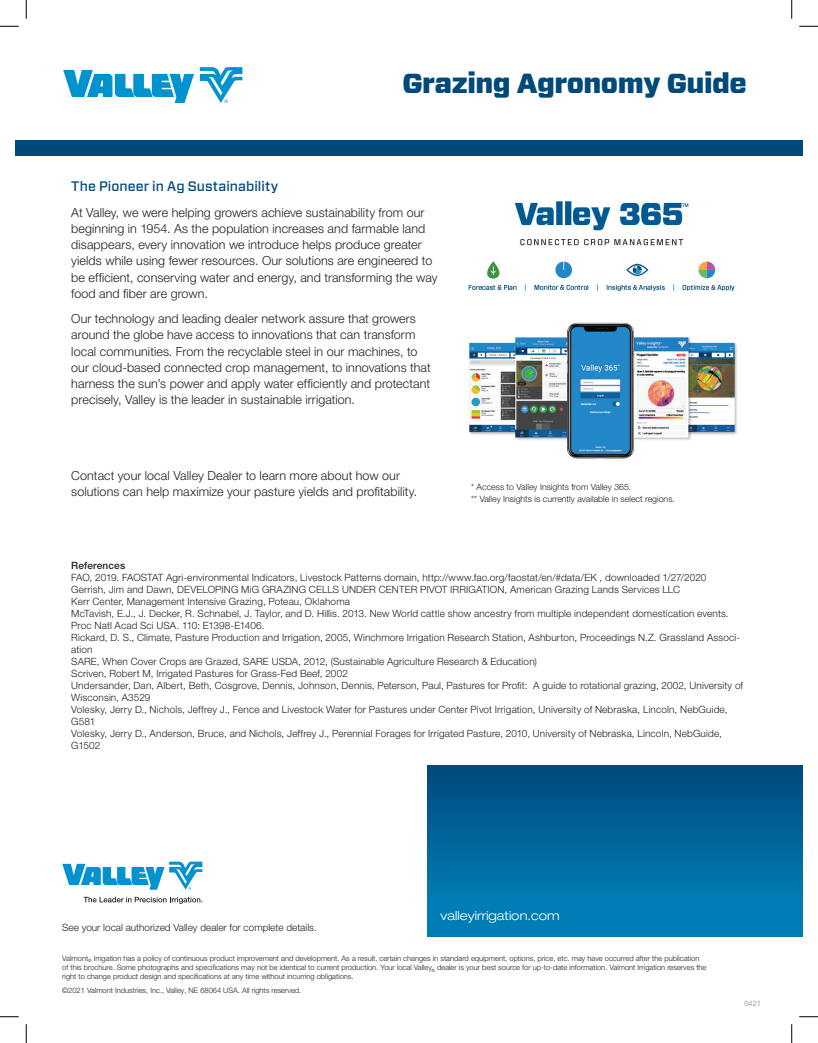
<style>
.page{position:relative;width:818px;height:1043px;background:#fff}
.page>*{position:absolute;margin:0;border:0;box-sizing:border-box;transform-origin:0 0}
.t1{font:900 27.5px "Forza";letter-spacing:-.02em;color:#00497b}
.t2{font:500 13.75px "Forza";color:#00497b}
.t3{font:300 12.5px/16.2px "Helvetica Neue LT Pro";letter-spacing:.005em;color:#231f20}
.t4{font:300 expanded 12.5px "Helvetica Neue LT Pro";color:#fff}
.t5{font:300 10px/12px "Helvetica Neue LT Pro";letter-spacing:.015em;color:#231f20}
.t6{font:500 10px "Helvetica Neue LT Pro";letter-spacing:.015em;color:#231f20}
.bullet{font:300 8.75px "Helvetica Neue LT Pro";color:#231f20}
.t7{font:300 7.5px/9px "Helvetica Neue LT Pro";color:#231f20}
.t8{font:300 7.5px "Helvetica Neue LT Pro";color:#808285}
</style>
<div class="page">
<img style="left:468px;top:201px;width:269px;height:258px">
<svg style="left:200px;top:67px;width:42px;height:36px"></svg>
<svg style="left:63px;top:70px;width:131px;height:33px"></svg>
<div style="left:15px;top:140px;width:787px;height:16px;background:#00497b"></div>
<svg style="left:62px;top:861px;width:140px;height:28px"></svg>
<svg style="left:84px;top:896px;width:118px;height:7px"></svg>
<div style="left:427px;top:765px;width:375px;height:171px;background:#007db5"></div>
<div style="left:427px;top:765px;width:375px;height:135px;background:linear-gradient(to bottom,#00487a,#007cb4)"></div>
<svg style="left:0;top:25px;width:19px;height:2px"></svg>
<svg style="left:799px;top:25px;width:19px;height:2px"></svg>
<svg style="left:0;top:1016px;width:19px;height:1px"></svg>
<svg style="left:799px;top:1016px;width:19px;height:1px"></svg>
<svg style="left:25px;top:0;width:2px;height:19px"></svg>
<svg style="left:25px;top:1024px;width:2px;height:18px"></svg>
<svg style="left:791px;top:0;width:1px;height:19px"></svg>
<svg style="left:791px;top:1024px;width:1px;height:18px"></svg>
<p class="t1" style="left:402px;top:65px;width:346px">Grazing Agronomy Guide</p>
<p class="t2" style="left:71px;top:177px;width:209px">The Pioneer in Ag Sustainability</p>
<p class="t3" style="left:71px;top:204px;width:368px">At Valley, we were helping growers achieve sustainability from our beginning in 1954. As the population increases and farmable land disappears, every innovation we introduce helps produce greater yields while using fewer resources. Our solutions are engineered to be efficient, conserving water and energy, and transforming the way food and fiber are grown.</p>
<p class="t3" style="left:71px;top:310px;width:361px">Our technology and leading dealer network assure that growers around the globe have access to innovations that can transform local communities. From the recyclable steel in our machines, to our cloud-based connected crop management, to innovations that harness the sun’s power and apply water efficiently and protectant precisely, Valley is the leader in sustainable irrigation.</p>
<p class="t3" style="left:71px;top:467px;width:347px">Contact your local Valley Dealer to learn more about how our solutions can help maximize your pasture yields and profitability.</p>
<p class="bullet" style="left:471px;top:481px;width:162px">* Access to Valley Insights from Valley 365.</p>
<p class="bullet" style="left:471px;top:494px;width:205px">** Valley Insights is currently available in select regions.</p>
<p class="t6" style="left:71px;top:559px;width:55px">References</p>
<p class="t5" style="left:71px;top:571px;width:636px">FAO, 2019. FAOSTAT Agri-environmental Indicators, Livestock Patterns domain, http://www.fao.org/faostat/en/#data/EK , downloaded 1/27/2020</p>
<p class="t5" style="left:71px;top:583px;width:610px">Gerrish, Jim and Dawn, DEVELOPING MiG GRAZING CELLS UNDER CENTER PIVOT IRRIGATION, American Grazing Lands Services LLC</p>
<p class="t5" style="left:71px;top:595px;width:280px">Kerr Center, Management Intensive Grazing, Poteau, Oklahoma</p>
<p class="t5" style="left:71px;top:607px;width:658px">McTavish, E.J., J. Decker, R. Schnabel, J. Taylor, and D. Hillis. 2013. New World cattle show ancestry from multiple independent domestication events.<br>Proc Natl Acad Sci USA. 110: E1398-E1406.</p>
<p class="t5" style="left:71px;top:631px;width:670px">Rickard, D. S., Climate, Pasture Production and Irrigation, 2005, Winchmore Irrigation Research Station, Ashburton, Proceedings N.Z. Grassland Associ&shy;ation</p>
<p class="t5" style="left:71px;top:655px;width:467px">SARE, When Cover Crops are Grazed, SARE USDA, 2012, (Sustainable Agriculture Research &amp; Education)</p>
<p class="t5" style="left:71px;top:667px;width:278px">Scriven, Robert M, Irrigated Pastures for Grass-Fed Beef, 2002</p>
<p class="t5" style="left:71px;top:679px;width:673px">Undersander, Dan, Albert, Beth, Cosgrove, Dennis, Johnson, Dennis, Peterson, Paul, Pastures for Profit: A guide to rotational grazing, 2002, University of<br>Wisconsin, A3529</p>
<p class="t5" style="left:71px;top:703px;width:657px">Volesky, Jerry D., Nichols, Jeffrey J., Fence and Livestock Water for Pastures under Center Pivot Irrigation, University of Nebraska, Lincoln, NebGuide,<br>G581</p>
<p class="t5" style="left:71px;top:727px;width:652px">Volesky, Jerry D., Anderson, Bruce, and Nichols, Jeffrey J., Perennial Forages for Irrigated Pasture, 2010, University of Nebraska, Lincoln, NebGuide,<br>G1502</p>
<p class="t5" style="left:62px;top:921px;width:256px">See your local authorized Valley dealer for complete details.</p>
<p class="t4" style="left:440px;top:907px;width:120px">valleyirrigation.com</p>
<p class="t7" style="left:62px;top:953px;width:645px">Valmont<sub>®</sub> Irrigation has a policy of continuous product improvement and development. As a result, certain changes in standard equipment, options, price, etc. may have occurred after the publication of this brochure. Some photographs and specifications may not be identical to current production. Your local Valley<sub>®</sub> dealer is your best source for up-to-date information. Valmont Irrigation reserves the right to change product design and specifications at any time without incurring obligations.</p>
<p class="t7" style="left:62px;top:985px;width:240px">©2021 Valmont Industries, Inc., Valley, NE 68064 USA. All rights reserved.</p>
<p class="t8" style="left:744px;top:998px;width:18px">0421</p>
</div>
